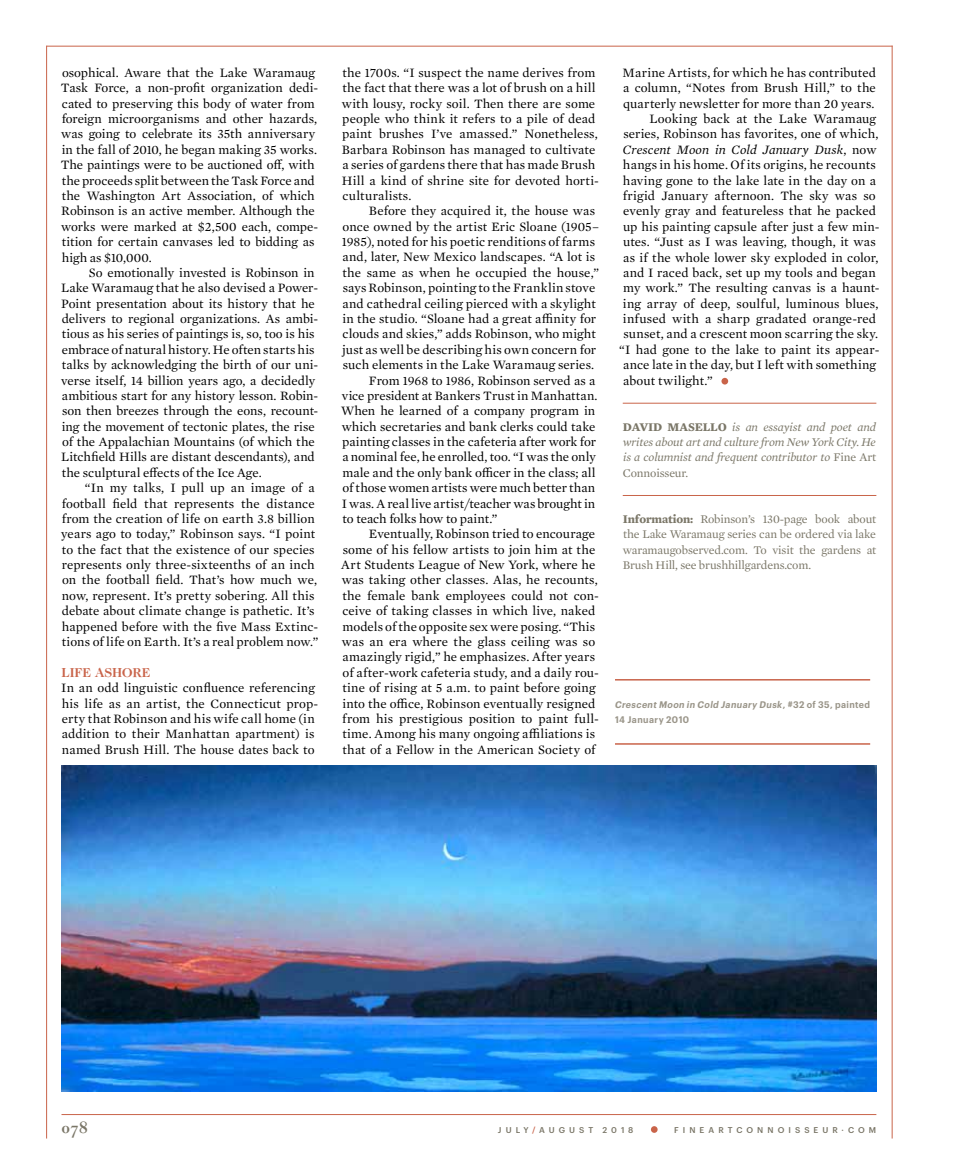
<style>
.page{position:relative;width:972px;height:1175px;background:#fff}
.page>*{position:absolute;margin:0;border:0;box-sizing:border-box;transform-origin:0 0}
.t1{font:700 16.5px "Caslon Classico";color:#7a7667}
.t2{font:13.05px/15.3px "Mercury Text G1";letter-spacing:.005em;color:#000}
.t3{font:italic 13.05px "Mercury Text G1";letter-spacing:.005em;color:#000}
.t4{font:700 13.05px "Caslon Two Twenty Four LT";color:#c9644a}
.t5{font:12px/15.3px "Mercury Text G1";letter-spacing:-.01em;color:#7a7667;text-align:justify}
.t6{font:italic 12px/15.3px "Mercury Text G1";letter-spacing:-.01em;color:#7a7667;text-align:justify}
.t7{font:italic 600 9.3px/15.3px "Graphik Narrow";letter-spacing:.045em;color:#9a9589}
.t8{font:500 8.25px "Graphik";letter-spacing:.49em;color:#7a7667}
.s1{font-style:normal}
.s2{font-weight:700;font-style:normal}
.s3{font-weight:700}
.s4{color:#c9644a}
</style>
<div class="page">
<hr style="left:62px;top:1114px;width:814px;height:1px;background:#c9644a">
<hr style="left:47px;top:46px;width:846px;height:1px;background:#c9644a">
<hr style="left:46px;top:46px;width:1px;height:1092px;background:#c9644a">
<hr style="left:892px;top:46px;width:1px;height:1092px;background:#c9644a">
<div style="left:651px;top:1126px;width:7px;height:6px;background:#c9644a;border-radius:50%"></div>
<hr style="left:623px;top:403px;width:253px;height:1px;background:#c9644a">
<hr style="left:623px;top:495px;width:253px;height:1px;background:#c9644a">
<div style="left:721px;top:378px;width:7px;height:6px;background:#c9644a;border-radius:50%"></div>
<img style="left:62px;top:765px;width:814px;height:326px">
<hr style="left:615px;top:679px;width:255px;height:1px;background:#c9644a">
<hr style="left:615px;top:743px;width:255px;height:1px;background:#c9644a">
<p class="t2" style="left:61px;top:64px;width:259px">osophical. Aware that the Lake Waramaug Task Force, a non-profit organization dedi&shy;cated to preserving this body of water from foreign microorganisms and other hazards, was going to celebrate its 35th anniversary in the fall of 2010, he began making 35 works.<br>The paintings were to be auctioned off, with the proceeds split between the Task Force and the Washington Art Association, of which Robinson is an active member. Although the works were marked at $2,500 each, compe&shy;tition for certain canvases led to bidding as high as $10,000.</p>
<p class="t2" style="left:61px;top:264px;width:259px;text-indent:28px">So emotionally invested is Robinson in Lake Waramaug that he also devised a Power-Point presentation about its history that he delivers to regional organizations. As ambi&shy;tious as his series of paintings is, so, too is his embrace of natural history. He often starts his talks by acknowledging the birth of our uni&shy;verse itself, 14 billion years ago, a decidedly ambitious start for any history lesson. Robin&shy;son then breezes through the eons, recount&shy;ing the movement of tectonic plates, the rise of the Appalachian Mountains (of which the Litchfield Hills are distant descendants), and the sculptural effects of the Ice Age.</p>
<p class="t2" style="left:61px;top:479px;width:259px;text-indent:24px">“In my talks, I pull up an image of a football field that represents the distance from the creation of life on earth 3.8 billion years ago to today,” Robinson says. “I point to the fact that the existence of our species represents only three-sixteenths of an inch on the football field. That’s how much we, now, represent. It’s pretty sobering. All this debate about climate change is pathetic. It’s happened before with the five Mass Extinc&shy;tions of life on Earth. It’s a real problem now.”</p>
<p class="t4" style="left:62px;top:664px;width:90px">LIFE ASHORE</p>
<p class="t2" style="left:61px;top:679px;width:259px">In an odd linguistic confluence referencing his life as an artist, the Connecticut prop&shy;erty that Robinson and his wife call home (in addition to their Manhattan apartment) is named Brush Hill. The house dates back to</p>
<p class="t2" style="left:342px;top:64px;width:259px">the 1700s. “I suspect the name derives from the fact that there was a lot of brush on a hill with lousy, rocky soil. Then there are some people who think it refers to a pile of dead paint brushes I’ve amassed.” Nonetheless, Barbara Robinson has managed to cultivate a series of gardens there that has made Brush Hill a kind of shrine site for devoted horti&shy;culturalists.</p>
<p class="t2" style="left:369px;top:203px;width:228px">Before they acquired it, the house was</p>
<p class="t2" style="left:343px;top:218px;width:258px">once owned by the artist Eric Sloane (1905–</p>
<p class="t2" style="left:342px;top:233px;width:255px">1985), noted for his poetic renditions of farms</p>
<p class="t2" style="left:342px;top:249px;width:254px">and, later, New Mexico landscapes. “A lot is</p>
<p class="t2" style="left:342px;top:264px;width:258px">the same as when he occupied the house,”</p>
<p class="t2" style="left:343px;top:279px;width:254px">says Robinson, pointing to the Franklin stove</p>
<p class="t2" style="left:342px;top:295px;width:255px">and cathedral ceiling pierced with a skylight</p>
<p class="t2" style="left:342px;top:310px;width:255px">in the studio. “Sloane had a great affinity for</p>
<p class="t2" style="left:342px;top:326px;width:255px">clouds and skies,” adds Robinson, who might</p>
<p class="t2" style="left:342px;top:341px;width:256px">just as well be describing his own concern for</p>
<p class="t2" style="left:343px;top:356px;width:253px">such elements in the Lake Waramaug series.</p>
<p class="t2" style="left:369px;top:372px;width:228px">From 1968 to 1986, Robinson served as a</p>
<p class="t2" style="left:342px;top:387px;width:257px">vice president at Bankers Trust in Manhattan.</p>
<p class="t2" style="left:341px;top:402px;width:256px">When he learned of a company program in</p>
<p class="t2" style="left:342px;top:418px;width:255px">which secretaries and bank clerks could take</p>
<p class="t2" style="left:342px;top:433px;width:255px">painting classes in the cafeteria after work for</p>
<p class="t2" style="left:342px;top:449px;width:255px">a nominal fee, he enrolled, too. “I was the only</p>
<p class="t2" style="left:342px;top:464px;width:255px">male and the only bank officer in the class; all</p>
<p class="t2" style="left:343px;top:479px;width:254px">of those women artists were much better than</p>
<p class="t2" style="left:342px;top:495px;width:255px">I was. A real live artist/teacher was brought in</p>
<p class="t2" style="left:342px;top:510px;width:157px">to teach folks how to paint.”</p>
<p class="t2" style="left:369px;top:525px;width:228px">Eventually, Robinson tried to encourage</p>
<p class="t2" style="left:343px;top:541px;width:254px">some of his fellow artists to join him at the</p>
<p class="t2" style="left:341px;top:556px;width:256px">Art Students League of New York, where he</p>
<p class="t2" style="left:342px;top:572px;width:258px">was taking other classes. Alas, he recounts,</p>
<p class="t2" style="left:342px;top:587px;width:258px">the female bank employees could not con-</p>
<p class="t2" style="left:342px;top:602px;width:255px">ceive of taking classes in which live, naked</p>
<p class="t2" style="left:342px;top:618px;width:254px">models of the opposite sex were posing. “This</p>
<p class="t2" style="left:342px;top:633px;width:255px">was an era where the glass ceiling was so</p>
<p class="t2" style="left:343px;top:648px;width:254px">amazingly rigid,” he emphasizes. After years</p>
<p class="t2" style="left:343px;top:664px;width:258px">of after-work cafeteria study, and a daily rou-</p>
<p class="t2" style="left:342px;top:679px;width:255px">tine of rising at 5 a.m. to paint before going</p>
<p class="t2" style="left:342px;top:695px;width:255px">into the office, Robinson eventually resigned</p>
<p class="t2" style="left:342px;top:710px;width:258px">from his prestigious position to paint full-</p>
<p class="t2" style="left:342px;top:725px;width:254px">time. Among his many ongoing affiliations is</p>
<p class="t2" style="left:342px;top:741px;width:255px">that of a Fellow in the American Society of</p>
<p class="t2" style="left:623px;top:64px;width:255px">Marine Artists, for which he has contributed</p>
<p class="t2" style="left:623px;top:80px;width:254px">a column, “Notes from Brush Hill,” to the</p>
<p class="t2" style="left:623px;top:95px;width:253px">quarterly newsletter for more than 20 years.</p>
<p class="t2" style="left:650px;top:110px;width:228px">Looking back at the Lake Waramaug</p>
<p class="t2" style="left:623px;top:126px;width:257px">series, Robinson has favorites, one of which,</p>
<p class="t3" style="left:623px;top:140px;width:255px">Crescent Moon in Cold January Dusk<span class="s1">, now</span></p>
<p class="t2" style="left:623px;top:156px;width:254px">hangs in his home. Of its origins, he recounts</p>
<p class="t2" style="left:623px;top:172px;width:254px">having gone to the lake late in the day on a</p>
<p class="t2" style="left:623px;top:187px;width:254px">frigid January afternoon. The sky was so</p>
<p class="t2" style="left:623px;top:203px;width:254px">evenly gray and featureless that he packed</p>
<p class="t2" style="left:623px;top:218px;width:258px">up his painting capsule after just a few min-</p>
<p class="t2" style="left:623px;top:233px;width:254px">utes. “Just as I was leaving, though, it was</p>
<p class="t2" style="left:623px;top:249px;width:257px">as if the whole lower sky exploded in color,</p>
<p class="t2" style="left:623px;top:264px;width:254px">and I raced back, set up my tools and began</p>
<p class="t2" style="left:623px;top:279px;width:258px">my work.” The resulting canvas is a haunt-</p>
<p class="t2" style="left:623px;top:295px;width:257px">ing array of deep, soulful, luminous blues,</p>
<p class="t2" style="left:623px;top:310px;width:255px">infused with a sharp gradated orange-red</p>
<p class="t2" style="left:623px;top:326px;width:256px">sunset, and a crescent moon scarring the sky.</p>
<p class="t2" style="left:619px;top:341px;width:262px">“I had gone to the lake to paint its appear-</p>
<p class="t2" style="left:623px;top:356px;width:254px">ance late in the day, but I left with something</p>
<p class="t2" style="left:623px;top:372px;width:91px">about twilight.”</p>
<p class="t6" style="left:623px;top:418px;width:255px"><span class="s2">DAVID MASELLO</span> is an essayist and poet and writes about art and culture from New York City. He is a columnist and frequent contributor to <span class="s1">Fine Art Connoisseur.</span></p>
<p class="t5" style="left:623px;top:510px;width:255px"><span class="s3">Information:</span> Robinson’s 130-page book about the Lake Waramaug series can be ordered via lake waramaugobserved.com. To visit the gardens at Brush Hill, see brushhillgardens.com.</p>
<p class="t7" style="left:615px;top:696px;width:257px">Crescent Moon in Cold January Dusk<span class="s1">, #32 of 35, painted<br>14 January 2010</span></p>
<p class="t1" style="left:62px;top:1117px;width:28px">078</p>
<p class="t8" style="left:498px;top:1124px;width:137px">JULY<span class="s4">/</span>AUGUST 2018</p>
<p class="t8" style="left:674px;top:1124px;width:204px">FINEARTCONNOISSEUR·COM</p>
</div>
